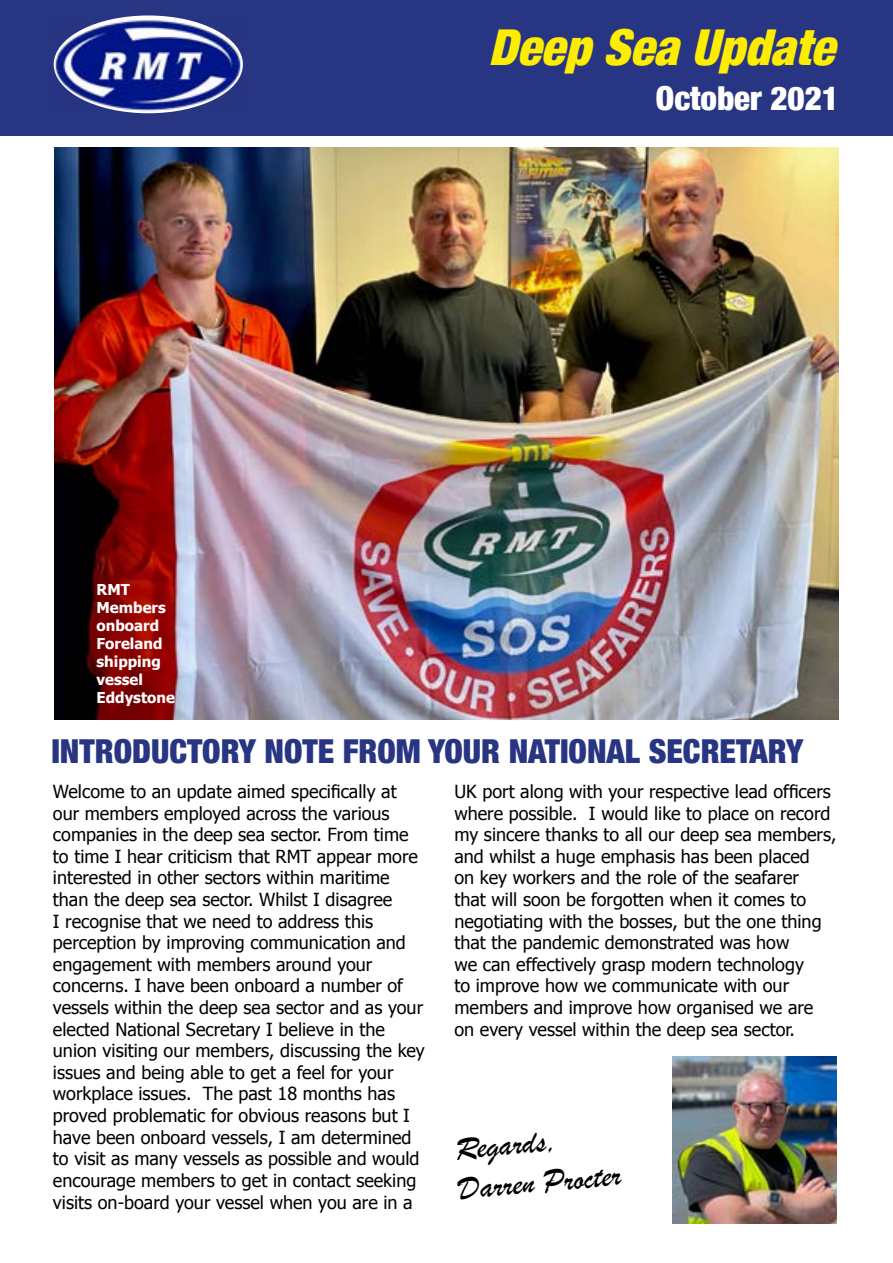
<style>
.page{position:relative;width:893px;height:1263px;background:#fff}
.page>*{position:absolute;margin:0;border:0;box-sizing:border-box;transform-origin:0 0}
.t1{font:italic 900 condensed 49.5px "Helvetica Neue";color:#ffed00}
.t2{font:900 condensed 33px "Helvetica Neue";color:#283583}
.t3{font:33px/39.6px "Brush Script";color:#000}
.t4{font:900 condensed 33px "Helvetica Neue";color:#fff}
.t5{font:18px/21.6px "Tahoma";color:#000}
.t6{font:700 15px/18px "Tahoma";color:#fff}
</style>
<div class="page">
<div style="left:0;top:0;width:893px;height:136px;background:#283583"></div>
<img style="left:54px;top:16px;width:189px;height:98px">
<img style="left:673px;top:1056px;width:164px;height:168px">
<img style="left:54px;top:148px;width:785px;height:571px">
<p class="t6" style="left:97px;top:579px;width:80px">RMT<br>Members onboard<br>Foreland shipping vessel<br>Eddystone</p>
<h1 class="t1" style="left:488px;top:7px;width:365px">DeepSeaUpdate</h1>
<h2 class="t4" style="left:656px;top:71px;width:184px">October 2021</h2>
<h2 class="t2" style="left:51px;top:724px;width:753px">INTRODUCTORY NOTE FROM YOUR NATIONAL SECRETARY</h2>
<p class="t5" style="left:53px;top:780px;width:373px">Welcome to an update aimed specifically at our members employed across the various companies in the deep sea sector. From time to time I hear criticism that RMT appear more interested in other sectors within maritime than the deep sea sector. Whilst I disagree<br>I recognise that we need to address this perception by improving communication and engagement with members around your concerns. I have been onboard a number of vessels within the deep sea sector and as your elected National Secretary I believe in the union visiting our members, discussing the key issues and being able to get a feel for your workplace issues. The past 18 months has proved problematic for obvious reasons but I have been onboard vessels, I am determined to visit as many vessels as possible and would encourage members to get in contact seeking visits on-board your vessel when you are in a</p>
<p class="t5" style="left:454px;top:780px;width:384px">UK port along with your respective lead officers where possible. I would like to place on record my sincere thanks to all our deep sea members, and whilst a huge emphasis has been placed<br>on key workers and the role of the seafarer<br>that will soon be forgotten when it comes to negotiating with the bosses, but the one thing that the pandemic demonstrated was how<br>we can effectively grasp modern technology<br>to improve how we communicate with our members and improve how organised we are on every vessel within the deep sea sector.</p>
<h2 class="t3" style="left:453px;top:1129px;width:164px;rotate:-5deg">Regards,<br>Darren Procter</h2>
</div>
